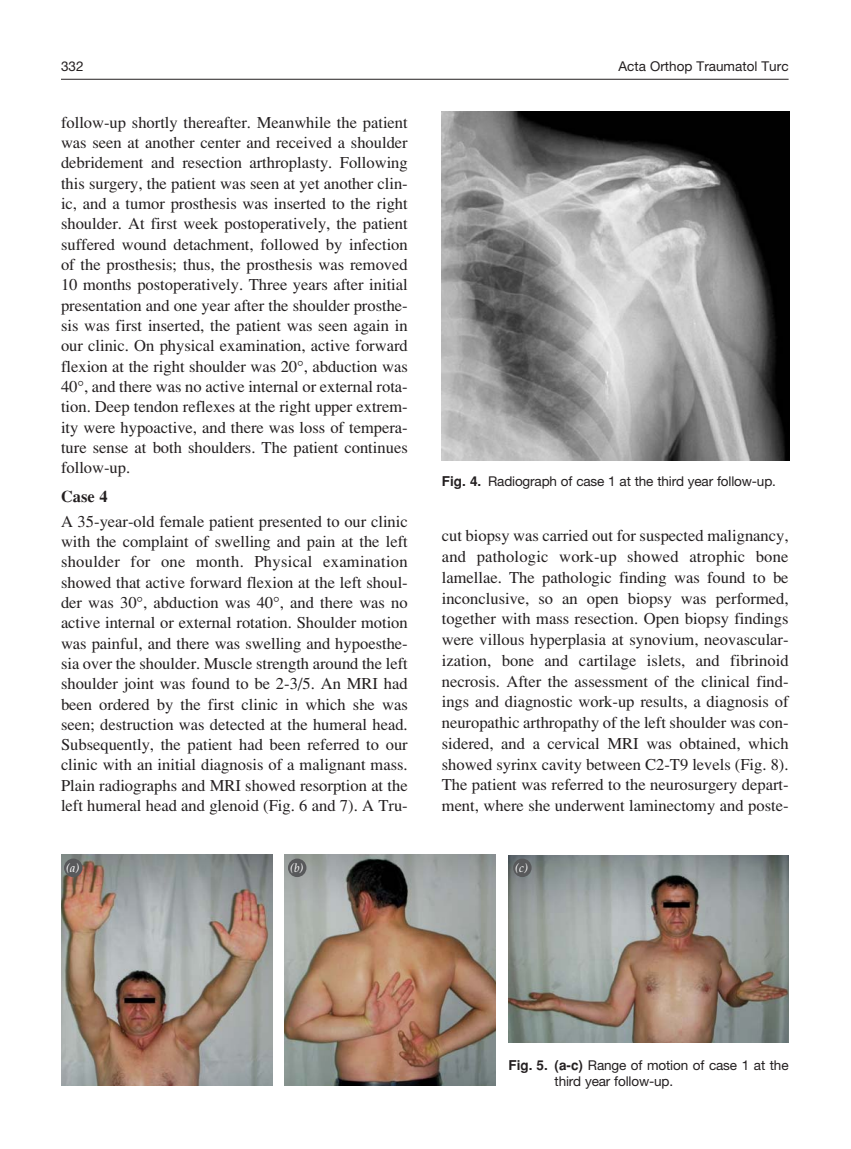
<style>
.page{position:relative;width:851px;height:1149px;background:#fff}
.page>*{position:absolute;margin:0;border:0;box-sizing:border-box;transform-origin:0 0}
.t1{font:16.5px/20.2px "Times";color:#231f20;text-align:justify}
.t2{font:700 16.5px "Times";color:#231f20}
.t3{font:13.5px/15.8px "Helvetica T";letter-spacing:-.01em;color:#231f20}
.t4{font:12px "Palatino Italic Turk";color:#fff}
.s1{font-family:"Helvetica";font-weight:700}
</style>
<div class="page">
<hr style="left:61px;top:79px;width:727px;height:1px;background:#231f20">
<img style="left:442px;top:112px;width:347px;height:348px">
<img style="left:61px;top:854px;width:211px;height:231px">
<img style="left:284px;top:854px;width:211px;height:231px">
<img style="left:508px;top:855px;width:280px;height:187px">
<div style="left:64px;top:858px;width:18px;height:18px;background:#58595b;border-radius:50%"></div>
<div style="left:288px;top:858px;width:18px;height:18px;background:#58595b;border-radius:50%"></div>
<div style="left:513px;top:858px;width:18px;height:18px;background:#58595b;border-radius:50%"></div>
<p class="t3" style="left:61px;top:59px;width:24px">332</p>
<p class="t3" style="left:618px;top:59px;width:171px">Acta Orthop Traumatol Turc</p>
<p class="t1" style="left:61px;top:114px;width:348px">follow-up shortly thereafter. Meanwhile the patient was seen at another center and received a shoulder debridement and resection arthroplasty. Following this surgery, the patient was seen at yet another clin&shy;ic, and a tumor prosthesis was inserted to the right shoulder. At first week postoperatively, the patient suffered wound detachment, followed by infection of the prosthesis; thus, the prosthesis was removed 10 months postoperatively. Three years after initial presentation and one year after the shoulder prosthe&shy;sis was first inserted, the patient was seen again in our clinic. On physical examination, active forward flexion at the right shoulder was 20°, abduction was 40°, and there was no active internal or external rota&shy;tion. Deep tendon reflexes at the right upper extrem&shy;ity were hypoactive, and there was loss of tempera&shy;ture sense at both shoulders. The patient continues follow-up.</p>
<p class="t2" style="left:61px;top:491px;width:48px">Case 4</p>
<p class="t1" style="left:61px;top:512px;width:348px">A 35-year-old female patient presented to our clinic with the complaint of swelling and pain at the left shoulder for one month. Physical examination showed that active forward flexion at the left shoul&shy;der was 30°, abduction was 40°, and there was no active internal or external rotation. Shoulder motion was painful, and there was swelling and hypoesthe&shy;sia over the shoulder. Muscle strength around the left shoulder joint was found to be 2-3/5. An MRI had been ordered by the first clinic in which she was seen; destruction was detected at the humeral head.<br>Subsequently, the patient had been referred to our clinic with an initial diagnosis of a malignant mass.<br>Plain radiographs and MRI showed resorption at the left humeral head and glenoid (Fig. 6 and 7). A Tru-</p>
<p class="t3" style="left:442px;top:474px;width:335px"><span class="s1">Fig. 4.</span> Radiograph of case 1 at the third year follow-up.</p>
<p class="t1" style="left:442px;top:527px;width:348px;line-height:20.7px">cut biopsy was carried out for suspected malignancy, and pathologic work-up showed atrophic bone lamellae. The pathologic finding was found to be inconclusive, so an open biopsy was performed, together with mass resection. Open biopsy findings were villous hyperplasia at synovium, neovascular&shy;ization, bone and cartilage islets, and fibrinoid necrosis. After the assessment of the clinical find&shy;ings and diagnostic work-up results, a diagnosis of neuropathic arthropathy of the left shoulder was con&shy;sidered, and a cervical MRI was obtained, which showed syrinx cavity between C2-T9 levels (Fig. 8).<br>The patient was referred to the neurosurgery depart&shy;ment, where she underwent laminectomy and poste-</p>
<p class="t4" style="left:66px;top:862px;width:15px">(a)</p>
<p class="t4" style="left:290px;top:862px;width:15px">(b)</p>
<p class="t4" style="left:515px;top:862px;width:14px">(c)</p>
<p class="t3" style="left:554px;top:1058px;width:235px;text-indent:-46px"><span class="s1">Fig. 5. (a-c)</span> Range of motion of case 1 at the third year follow-up.</p>
</div>
